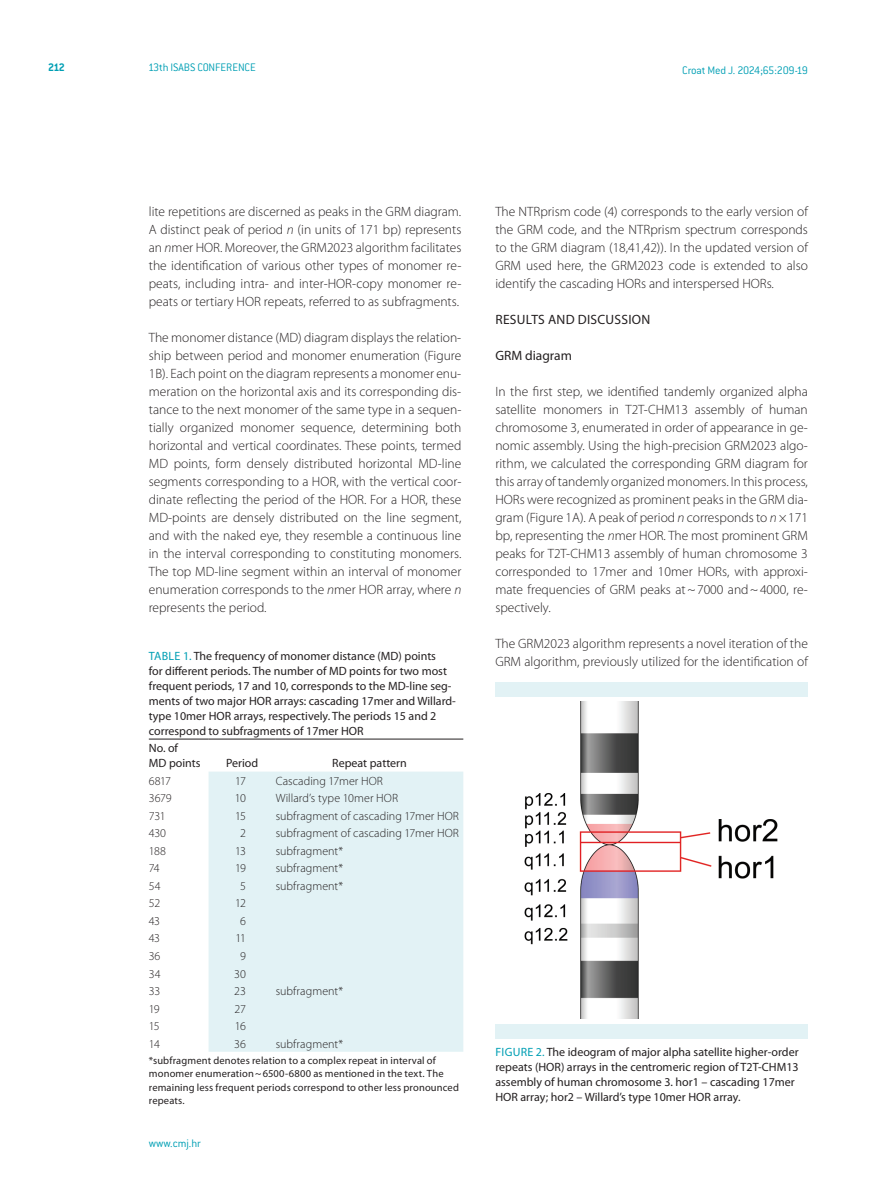
<style>
.page{position:relative;width:893px;height:1191px;background:#fff}
.page>*{position:absolute;margin:0;border:0;box-sizing:border-box;transform-origin:0 0}
.t1{font:300 13.5px/18px "Myriad Pro";color:#231f20;text-align:justify}
.t2{font:13.5px "Myriad Pro";letter-spacing:.02em;color:#231f20}
.t3{font:12px/15px "Myriad Pro";color:#231f20}
.t4{font:300 12px "Myriad Pro";letter-spacing:.005em;color:#231f20}
.t5{font:300 12px "ITC Conduit LTCE";letter-spacing:-.015em;color:#009fb4}
.t6{font:700 12px "ITC Conduit LTCE";color:#009fb4}
.t7{font:10.5px/13.5px "Myriad Pro";letter-spacing:.015em;color:#231f20}
.s1{font-style:italic}
.s2{color:#009fb4}
</style>
<div class="page">
<div style="left:209px;top:771px;width:254px;height:280px;background:#e2f2f5"></div>
<hr style="left:149px;top:739px;width:60px;height:1px;background:#231f20">
<hr style="left:209px;top:739px;width:67px;height:1px;background:#231f20">
<hr style="left:276px;top:739px;width:187px;height:1px;background:#231f20">
<img style="left:524px;top:701px;width:254px;height:317px">
<div style="left:496px;top:1023px;width:312px;height:15px;background:#e2f2f5"></div>
<div style="left:496px;top:682px;width:312px;height:15px;background:#e2f2f5"></div>
<p class="t6" style="left:48px;top:60px;width:18px">212</p>
<p class="t5" style="left:148px;top:61px;width:109px">13th ISABS CONFERENCE</p>
<p class="t5" style="left:682px;top:63px;width:127px">Croat Med J. 2024;65:209-19</p>
<p class="t1" style="left:149px;top:202px;width:314px">lite repetitions are discerned as peaks in the GRM diagram.<br>A distinct peak of period <span class="s1">n</span> (in units of 171 bp) represents an <span class="s1">n</span>mer HOR. Moreover, the GRM2023 algorithm facilitates the identification of various other types of monomer re&shy;peats, including intra- and inter-HOR-copy monomer re&shy;peats or tertiary HOR repeats, referred to as subfragments.</p>
<p class="t1" style="left:149px;top:328px;width:314px">The monomer distance (MD) diagram displays the relation&shy;ship between period and monomer enumeration (Figure 1B). Each point on the diagram represents a monomer enu&shy;meration on the horizontal axis and its corresponding dis&shy;tance to the next monomer of the same type in a sequen&shy;tially organized monomer sequence, determining both horizontal and vertical coordinates. These points, termed MD points, form densely distributed horizontal MD-line segments corresponding to a HOR, with the vertical coor&shy;dinate reflecting the period of the HOR. For a HOR, these MD-points are densely distributed on the line segment, and with the naked eye, they resemble a continuous line in the interval corresponding to constituting monomers.<br>The top MD-line segment within an interval of monomer enumeration corresponds to the <span class="s1">n</span>mer HOR array, where <span class="s1">n </span>represents the period.</p>
<p class="t3" style="left:149px;top:648px;width:309px"><span class="s2">Table 1.</span> The frequency of monomer distance (MD) points<br>for different periods. The number of MD points for two most frequent periods, 17 and 10, corresponds to the MD-line seg&shy;ments of two major HOR arrays: cascading 17mer and Willard&shy;type 10mer HO R arrays, respectively. The periods 15 and 2 correspond to subfragments of 17mer HOR</p>
<p class="t3" style="left:149px;top:740px;width:53px">No. of<br>MD points</p>
<p class="t3" style="left:226px;top:755px;width:34px">Period</p>
<p class="t3" style="left:332px;top:755px;width:76px">Repeat pattern</p>
<p class="t1" style="left:495px;top:202px;width:314px">The NTRprism code (4) corresponds to the early version of the GRM code, and the NTRprism spectrum corresponds to the GRM diagram (18,41,42)). In the updated version of GRM used here, the GRM2023 code is extended to also identify the cascading HORs and interspersed HORs.</p>
<p class="t2" style="left:495px;top:311px;width:156px">Results and discussion</p>
<p class="t2" style="left:495px;top:347px;width:78px">GRM diagram</p>
<p class="t1" style="left:495px;top:382px;width:314px">In the first step, we identified tandemly organized alpha satellite monomers in T2T-CHM13 assembly of human chromosome 3, enumerated in order of appearance in ge&shy;nomic assembly. Using the high-precision GRM2023 algo&shy;rithm, we calculated the corresponding GRM diagram for this array of tandemly organized monomers. In this process, HORs were recognized as prominent peaks in the GRM dia&shy;gram (Figure 1A). A peak of period <span class="s1">n</span> corresponds to <span class="s1">n×</span>171 bp, representing the <span class="s1">n</span>mer HOR. The most prominent GRM peaks for T2T-CHM13 assembly of human chromosome 3 corresponded to 17mer and 10mer HORs, with approxi&shy;mate frequencies of GRM peaks at~7000 and~4000, re&shy;spectively.</p>
<p class="t1" style="left:495px;top:634px;width:314px">The GRM2023 algorithm represents a novel iteration of the<br>GRM algorithm, previously utilized for the identification of</p>
<p class="t4" style="left:149px;top:773px;width:24px">6817</p>
<p class="t4" style="left:235px;top:773px;width:12px">17</p>
<p class="t4" style="left:276px;top:773px;width:109px">Cascading 17mer HOR</p>
<p class="t4" style="left:149px;top:791px;width:24px">3679</p>
<p class="t4" style="left:235px;top:791px;width:13px">10</p>
<p class="t4" style="left:276px;top:791px;width:124px">Willard’s type 10mer HOR</p>
<p class="t4" style="left:149px;top:808px;width:18px">731</p>
<p class="t4" style="left:235px;top:808px;width:12px">15</p>
<p class="t4" style="left:276px;top:808px;width:185px">subfragment of cascading 17mer HOR</p>
<p class="t4" style="left:149px;top:826px;width:19px">430</p>
<p class="t4" style="left:240px;top:826px;width:7px">2</p>
<p class="t4" style="left:276px;top:826px;width:185px">subfragment of cascading 17mer HOR</p>
<p class="t4" style="left:149px;top:843px;width:19px">188</p>
<p class="t4" style="left:235px;top:843px;width:12px">13</p>
<p class="t4" style="left:276px;top:843px;width:69px">subfragment*</p>
<p class="t4" style="left:149px;top:861px;width:13px">74</p>
<p class="t4" style="left:235px;top:861px;width:12px">19</p>
<p class="t4" style="left:276px;top:861px;width:69px">subfragment*</p>
<p class="t4" style="left:149px;top:878px;width:13px">54</p>
<p class="t4" style="left:240px;top:878px;width:7px">5</p>
<p class="t4" style="left:276px;top:878px;width:69px">subfragment*</p>
<p class="t4" style="left:149px;top:896px;width:13px">52</p>
<p class="t4" style="left:235px;top:896px;width:12px">12</p>
<p class="t4" style="left:149px;top:913px;width:13px">43</p>
<p class="t4" style="left:240px;top:913px;width:7px">6</p>
<p class="t4" style="left:149px;top:931px;width:13px">43</p>
<p class="t4" style="left:235px;top:931px;width:12px">11</p>
<p class="t4" style="left:149px;top:948px;width:13px">36</p>
<p class="t4" style="left:240px;top:948px;width:7px">9</p>
<p class="t4" style="left:149px;top:966px;width:13px">34</p>
<p class="t4" style="left:234px;top:966px;width:13px">30</p>
<p class="t4" style="left:149px;top:983px;width:13px">33</p>
<p class="t4" style="left:234px;top:983px;width:13px">23</p>
<p class="t4" style="left:276px;top:983px;width:69px">subfragment*</p>
<p class="t4" style="left:149px;top:1001px;width:12px">19</p>
<p class="t4" style="left:234px;top:1001px;width:13px">27</p>
<p class="t4" style="left:149px;top:1018px;width:12px">15</p>
<p class="t4" style="left:235px;top:1018px;width:13px">16</p>
<p class="t4" style="left:149px;top:1036px;width:13px">14</p>
<p class="t4" style="left:234px;top:1036px;width:13px">36</p>
<p class="t4" style="left:276px;top:1036px;width:69px">subfragment*</p>
<p class="t7" style="left:149px;top:1053px;width:312px">*subfragment denotes relation to a complex repeat in interval of monomer enumeration~6500-6800 as mentioned in the text. The remaining less frequent periods correspond to other less pronounced repeats.</p>
<p class="t3" style="left:495px;top:1044px;width:305px"><span class="s2">Fig ure 2.</span> The ideogram of major alpha satellite higher-order repeats (HOR) arrays in the centromeric region of T2T-CHM13 assembly of human chromosome 3. hor1 – cascading 17mer HOR array; hor2 – Willard’s type 10mer HOR array.</p>
<p class="t5" style="left:149px;top:1136px;width:54px">www.cmj.hr</p>
</div>
